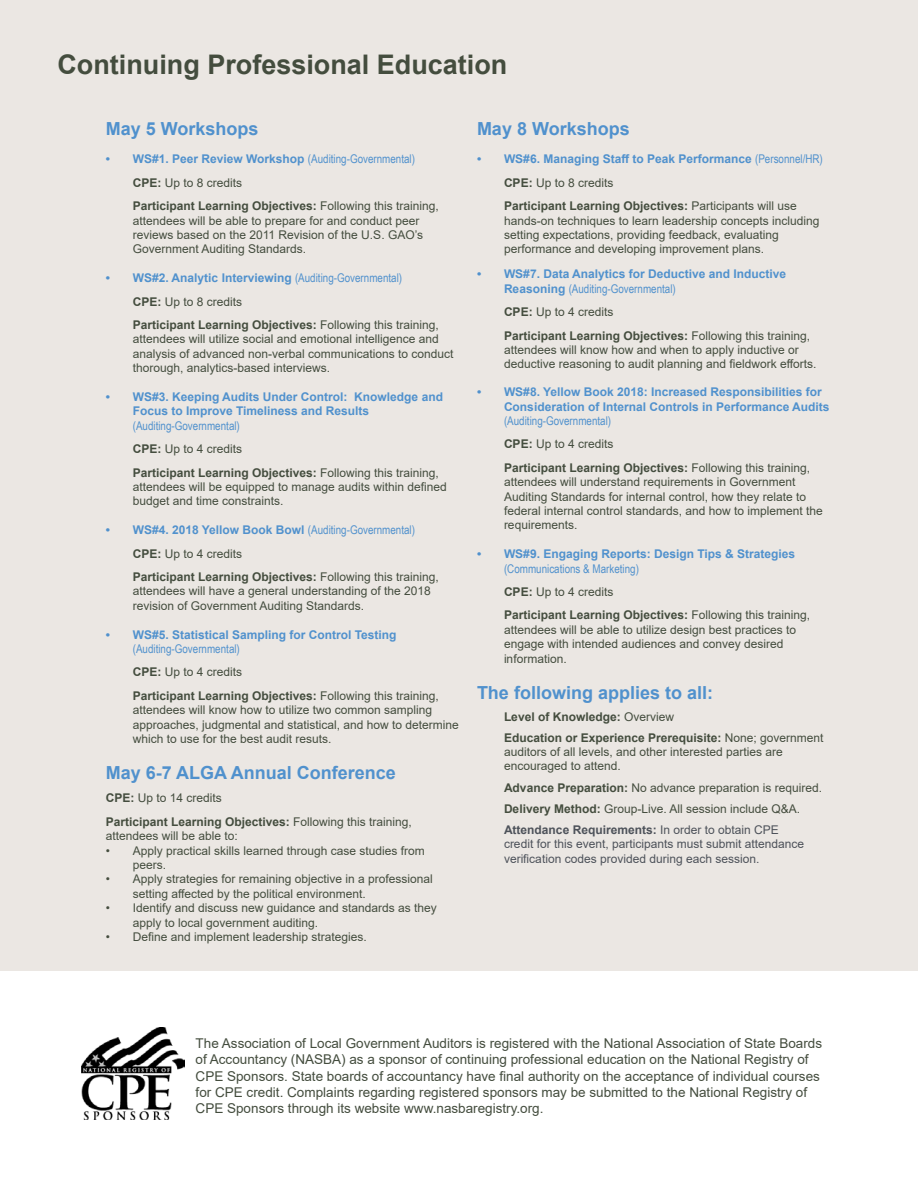
<style>
.page{position:relative;width:918px;height:1188px;background:#fff}
.page>*{position:absolute;margin:0;border:0;box-sizing:border-box;transform-origin:0 0}
.t1{font:700 27px "Arial";color:#444d3e}
.t2{font:700 18px "Arial";color:#5091cd}
.t3{font:13.5px/16.2px "Arial";color:#444d3e}
.t4{font:12px/14.4px "Arial";color:#444d3e}
.t5{font:700 12px/23.4px "Arial";color:#444d3e}
.t6{font:700 12px/14.4px "Arial";color:#5091cd}
.t7{font:12px "Arial Narrow";color:#5091cd}
.t8{font:12px/14.4px "Arial";color:#4d525a}
.s1{color:#5091cd}
.s2{font-family:"Arial Narrow";font-weight:400;color:#5091cd}
.s3{font-weight:400}
.s4{font-weight:700}
.s5{font-family:"Arial Narrow";font-weight:400}
.s6{color:#444d3e}
.s7{font-weight:400;color:#444d3e}
.s8{font-family:"Arial";font-weight:700}
.s9{font-weight:700;color:#4d525a}
.s10{color:#4d525a}
</style>
<div class="page">
<div style="left:0;top:0;width:918px;height:971px;background:#ebe7e3"></div>
<img style="left:81px;top:1027px;width:104px;height:93px">
<h1 class="t1" style="left:57px;top:45px;width:452px">Continuing Professional Education</h1>
<h2 class="t2" style="left:106px;top:116px;width:154px">May 5 Workshops</h2>
<p class="t5" style="left:133px;top:148px;width:308px;text-indent:-27px"><span class="s1">• WS#1. Peer Review Workshop</span> <span class="s2">(Auditing-Governmental)<br></span>CPE: <span class="s3">Up to 8 credits<br></span>Participant Learning Objectives: <span class="s3">Following this training,</span></p>
<p class="t4" style="left:133px;top:213px;width:292px">attendees will be able to prepare for and conduct peer reviews based on the 2011 Revision of the U.S. GAO’s<br>Government Auditing Standards.</p>
<p class="t5" style="left:133px;top:266px;width:308px;text-indent:-27px"><span class="s1">• WS#2. Analytic Interviewing</span> <span class="s2">(Auditing-Governmental)<br></span>CPE: <span class="s3">Up to 8 credits<br></span>Participant Learning Objectives: <span class="s3">Following this training,</span></p>
<p class="t4" style="left:133px;top:332px;width:322px">attendees will utilize social and emotional intelligence and analysis of advanced non-verbal communications to conduct thorough, analytics-based interviews.</p>
<p class="t6" style="left:133px;top:390px;width:312px;text-indent:-27px">• WS#3. Keeping Audits Under Control: Knowledge and<br>Focus to Improve Timeliness and Results</p>
<p class="t7" style="left:133px;top:417px;width:109px">(Auditing-Governmental)</p>
<p class="t5" style="left:133px;top:437px;width:308px">CPE: <span class="s3">Up to 4 credits<br></span>Participant Learning Objectives: <span class="s3">Following this training,</span></p>
<p class="t4" style="left:133px;top:480px;width:316px">attendees will be equipped to manage audits within defined budget and time constraints.</p>
<p class="t5" style="left:133px;top:518px;width:308px;text-indent:-27px"><span class="s1">• WS#4. 2018 Yellow Book Bowl</span> <span class="s2">(Auditing-Governmental)<br></span>CPE: <span class="s3">Up to 4 credits<br></span>Participant Learning Objectives: <span class="s3">Following this training,</span></p>
<p class="t4" style="left:133px;top:584px;width:300px">attendees will have a general understanding of the 2018 revision of Government Auditing Standards.</p>
<p class="t6" style="left:106px;top:627px;width:292px">• WS#5. Statistical Sampling for Control Testing</p>
<p class="t7" style="left:133px;top:640px;width:109px">(Auditing-Governmental)</p>
<p class="t5" style="left:133px;top:661px;width:308px">CPE: <span class="s3">Up to 4 credits<br></span>Participant Learning Objectives: <span class="s3">Following this training,</span></p>
<p class="t4" style="left:133px;top:703px;width:328px">attendees will know how to utilize two common sampling approaches, judgmental and statistical, and how to determine which to use for the best audit resuts.</p>
<h2 class="t2" style="left:106px;top:760px;width:292px">May 6-7 ALGA Annual Conference</h2>
<p class="t4" style="left:106px;top:786px;width:308px;line-height:23.4px"><span class="s4">CPE:</span> Up to 14 credits<br><span class="s4">Participant Learning Objectives:</span> Following this training,</p>
<p class="t4" style="left:106px;top:829px;width:134px">attendees will be able to:</p>
<p class="t4" style="left:133px;top:843px;width:294px;text-indent:-27px">• Apply practical skills learned through case studies from peers.</p>
<p class="t4" style="left:133px;top:872px;width:302px;text-indent:-27px">• Apply strategies for remaining objective in a professional setting affected by the political environment.</p>
<p class="t4" style="left:133px;top:901px;width:306px;text-indent:-27px">• Identify and discuss new guidance and standards as they apply to local government auditing.</p>
<p class="t4" style="left:106px;top:930px;width:263px">• Define and implement leadership strategies.</p>
<h2 class="t2" style="left:477px;top:116px;width:154px">May 8 Workshops</h2>
<p class="t6" style="left:504px;top:148px;width:320px;line-height:23.4px;text-indent:-27px">• WS#6. Managing Staff to Peak Performance <span class="s5">(Personnel/HR)<br></span><span class="s6">CPE:</span> <span class="s7">Up to 8 credits<br></span><span class="s6">Participant Learning Objectives:</span> <span class="s7">Participants will use</span></p>
<p class="t4" style="left:504px;top:213px;width:317px">hands-on techniques to learn leadership concepts including setting expectations, providing feedback, evaluating performance and developing improvement plans.</p>
<p class="t6" style="left:477px;top:267px;width:311px">• WS#7. Data Analytics for Deductive and Inductive</p>
<p class="t7" style="left:504px;top:280px;width:173px"><span class="s8">Reasoning</span> (Auditing-Governmental)</p>
<p class="t5" style="left:504px;top:300px;width:308px">CPE: <span class="s3">Up to 4 credits<br></span>Participant Learning Objectives: <span class="s3">Following this training,</span></p>
<p class="t4" style="left:504px;top:342px;width:314px">attendees will know how and when to apply inductive or deductive reasoning to audit planning and fieldwork efforts.</p>
<p class="t6" style="left:504px;top:385px;width:327px;text-indent:-27px">• WS#8. Yellow Book 2018: Increased Responsibilities for<br>Consideration of Internal Controls in Performance Audits</p>
<p class="t7" style="left:504px;top:412px;width:109px">(Auditing-Governmental)</p>
<p class="t5" style="left:504px;top:433px;width:308px">CPE: <span class="s3">Up to 4 credits<br></span>Participant Learning Objectives: <span class="s3">Following this training,</span></p>
<p class="t4" style="left:504px;top:475px;width:320px">attendees will understand requirements in Government Auditing Standards for internal control, how they relate to federal internal control standards, and how to implement the requirements.</p>
<p class="t6" style="left:477px;top:547px;width:320px">• WS#9. Engaging Reports: Design Tips &amp; Strategies</p>
<p class="t7" style="left:504px;top:560px;width:137px">(Communications &amp; Marketing)</p>
<p class="t5" style="left:504px;top:580px;width:308px">CPE: <span class="s3">Up to 4 credits<br></span>Participant Learning Objectives: <span class="s3">Following this training,</span></p>
<p class="t4" style="left:504px;top:622px;width:294px">attendees will be able to utilize design best practices to engage with intended audiences and convey desired information.</p>
<h2 class="t2" style="left:477px;top:680px;width:238px">The following applies to all:</h2>
<p class="t5" style="left:504px;top:706px;width:321px;line-height:21.1px">Level of Knowledge: <span class="s3">Overview<br></span>Education or Experience Prerequisite: <span class="s3">None; government</span></p>
<p class="t4" style="left:504px;top:745px;width:280px">auditors of all levels, and other interested parties are encouraged to attend.</p>
<p class="t4" style="left:504px;top:777px;width:320px;line-height:21.1px"><span class="s4">Advance Preparation:</span> No advance preparation is required.<br><span class="s4">Delivery Method:</span> Group-Live. All session include Q&amp;A.<br><span class="s9">Attendance Requirements:</span> <span class="s10">In order to obtain CPE</span></p>
<p class="t8" style="left:504px;top:837px;width:302px">credit for this event, participants must submit attendance verification codes provided during each session.</p>
<p class="t3" style="left:196px;top:1035px;width:628px">The Association of Local Government Auditors is registered with the National Association of State Boards of Accountancy (NASBA) as a sponsor of continuing professional education on the National Registry of CPE Sponsors. State boards of accountancy have final authority on the acceptance of individual courses for CPE credit. Complaints regarding registered sponsors may be submitted to the National Registry of CPE Sponsors through its website www.nasbaregistry.org.</p>
</div>
